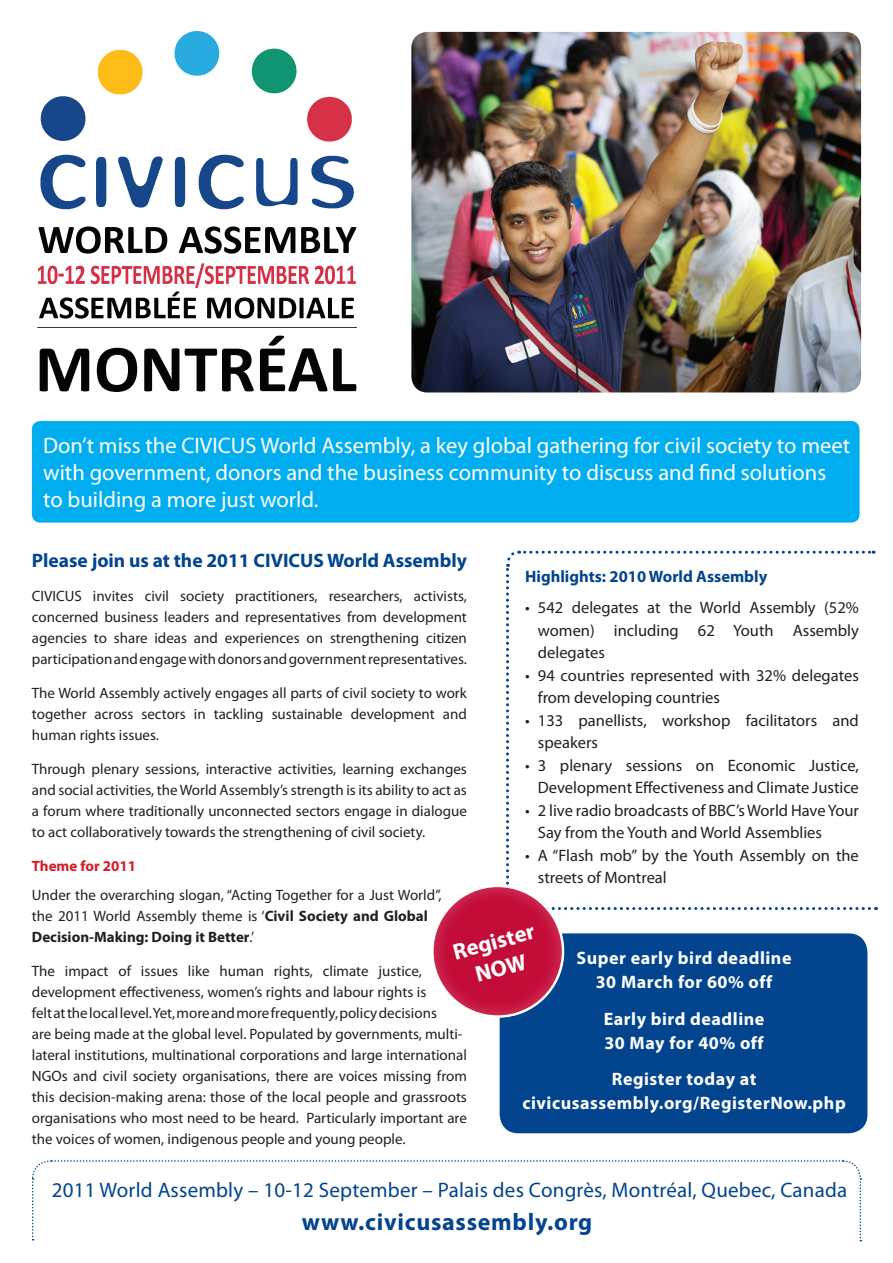
<style>
.page{position:relative;width:893px;height:1263px;background:#fff}
.page>*{position:absolute;margin:0;border:0;box-sizing:border-box;transform-origin:0 0}
.t1{font:700 24px "Myriad Pro";letter-spacing:.03em;color:#02448d}
.t2{font:700 22.65px/27.3px "Myriad Pro";color:#fff;text-align:center}
.t3{font:22.5px/27px "Myriad Pro";color:#fff}
.t4{font:21px "Myriad Pro";letter-spacing:.01em;color:#02448d}
.t5{font:700 19.5px "Myriad Pro";color:#02448d}
.t6{font:700 18px/24px "Myriad Pro";letter-spacing:.03em;color:#fff;text-align:center}
.t7{font:16.5px/22.5px "Myriad Pro";color:#231f20}
.t8{font:700 16.5px "Myriad Pro";color:#02448d}
.t9{font:15px/21px "Myriad Pro";color:#231f20;text-align:justify}
.t10{font:700 15px "Myriad Pro";color:#d61d2a}
.s1{font-weight:700}
</style>
<div class="page">
<div style="left:500px;top:934px;width:367px;height:198px;background:#02448d;border-radius:18px"></div>
<div style="left:500px;top:933px;width:367px;height:200px;border:2px solid #02448d;border-radius:18px"></div>
<img style="left:37px;top:32px;width:320px;height:360px">
<div style="left:32px;top:421px;width:828px;height:102px;background:#00aeef;border-radius:9px"></div>
<svg style="left:506px;top:550px;width:370px;height:360px"></svg>
<img style="left:411px;top:32px;width:450px;height:360px">
<svg style="left:32px;top:1160px;width:830px;height:81px"></svg>
<div style="left:429px;top:883px;width:137px;height:135px;background:#fff;opacity:.33"></div>
<h3 class="t3" style="left:43px;top:432px;width:808px">Don’t miss the CIVICUS World Assembly, a key global gathering for civil society to meet with government, donors and the business community to discuss and find solutions to building a more just world.</h3>
<h3 class="t5" style="left:32px;top:548px;width:437px">Please join us at the 2011 CIVICUS World Assembly</h3>
<p class="t9" style="left:32px;top:585px;width:437px">CIVICUS invites civil society practitioners, researchers, activists, concerned business leaders and representatives from development agencies to share ideas and experiences on strengthening citizen participation and engage with donors and government representatives.</p>
<p class="t9" style="left:32px;top:682px;width:437px">The World Assembly actively engages all parts of civil society to work together across sectors in tackling sustainable development and human rights issues.</p>
<p class="t9" style="left:32px;top:758px;width:437px">Through plenary sessions, interactive activities, learning exchanges and social activities, the World Assembly’s strength is its ability to act as a forum where traditionally unconnected sectors engage in dialogue to act collaboratively towards the strengthening of civil society.</p>
<p class="t10" style="left:32px;top:856px;width:106px">Theme for 2011</p>
<p class="t9" style="left:32px;top:884px;width:411px;text-align:left">Under the overarching slogan, “Acting Together for a Just World”, the 2011 World Assembly theme is ‘<span class="s1">Civil Society and Global<br>Decision-Making: Doing it Better</span>.’</p>
<p class="t9" style="left:32px;top:960px;width:436px;text-align:left">The impact of issues like human rights, climate justice, development effectiveness, women’s rights and labour rights is<br>felt at the local level. Yet, more and more frequently, policy decisions<br>are being made at the global level. Populated by governments, multi&shy;lateral institutions, multinational corporations and large international NGOs and civil society organisations, there are voices missing from this decision-making arena: those of the local people and grassroots organisations who most need to be heard. Particularly important are the voices of women, indigenous people and young people.</p>
<p class="t8" style="left:525px;top:566px;width:244px">Highlights: 2010 World Assembly</p>
<p class="t7" style="left:538px;top:596px;width:323px;text-align:justify;text-indent:-13px">• 542 delegates at the World Assembly (52% women) including 62 Youth Assembly delegates</p>
<p class="t7" style="left:538px;top:664px;width:323px;text-indent:-13px">• 94 countries represented with 32% delegates from developing countries</p>
<p class="t7" style="left:538px;top:709px;width:323px;text-indent:-13px">• 133 panellists, workshop facilitators and speakers</p>
<p class="t7" style="left:525px;top:754px;width:335px;text-align:right">• 3 plenary sessions on Economic Justice,<br>Development Effectiveness and Climate Justice</p>
<p class="t7" style="left:538px;top:799px;width:323px;text-indent:-13px">• 2 live radio broadcasts of BBC’sWorld HaveYour<br>Say from the Youth and World Assemblies</p>
<p class="t7" style="left:538px;top:844px;width:323px;text-indent:-13px">• A “Flash mob” by the Youth Assembly on the streets of Montreal</p>
<h2 class="t2" style="left:450px;top:938px;width:85px;rotate:-15deg">Register<br>NOW</h2>
<p class="t6" style="left:577px;top:945px;width:216px">Super early bird deadline<br>30 March for 60% off</p>
<p class="t6" style="left:604px;top:1006px;width:162px;text-align:left">Early bird deadline<br>30 May for 40% off</p>
<p class="t6" style="left:522px;top:1067px;width:325px">Register today at civicusassembly.org/RegisterNow.php</p>
<h3 class="t4" style="left:52px;top:1177px;width:797px">2011 World Assembly – 10-12 September – Palais des Congrès, Montréal, Quebec, Canada</h3>
<h1 class="t1" style="left:302px;top:1207px;width:292px">www.civicusassembly.org</h1>
</div>
